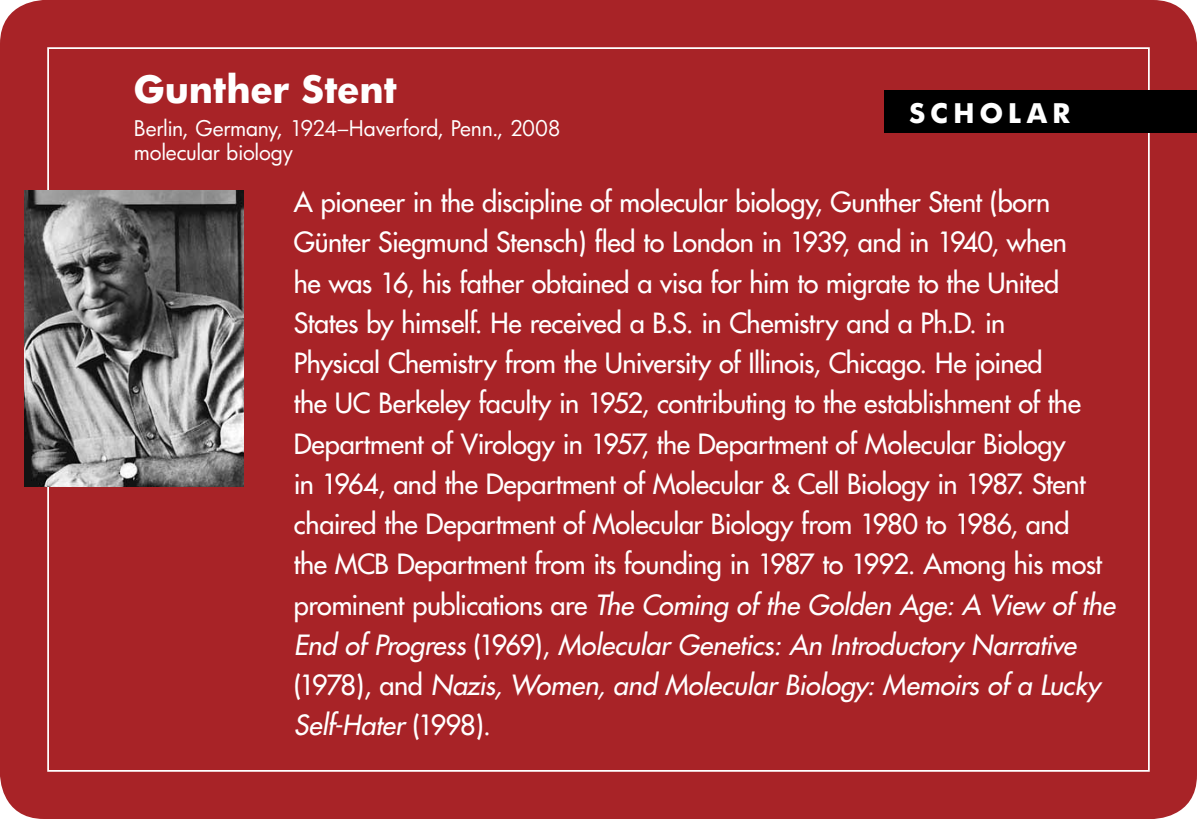
<style>
.page{position:relative;width:1197px;height:819px;background:#a82327}
.page>*{position:absolute;margin:0;border:0;box-sizing:border-box;transform-origin:0 0}
.t1{font:700 36.75px "Futura";letter-spacing:-.005em;color:#fff}
.t2{font:27.12px/40.2px "Futura";letter-spacing:-.015em;color:#fff}
.t3{font:700 26.25px "Futura";letter-spacing:.2em;color:#fff}
.t4{font:21px/24.5px "Futura";letter-spacing:-.01em;color:#fff}
.s1{font-style:italic}
</style>
<div class="page">
<div style="left:885px;top:91px;width:312px;height:42px;background:#000"></div>
<img style="left:24px;top:191px;width:219px;height:296px">
<h1 class="t1" style="left:134px;top:65px;width:264px">Gunther Stent</h1>
<p class="t4" style="left:134px;top:116px;width:428px">Berlin, Germany, 1924–Haverford, Penn., 2008 molecular biology</p>
<p class="t2" style="left:294px;top:182px;width:823px">A pioneer in the discipline of molecular biology, Gunther Stent (born Günter Siegmund Stensch) fled to London in 1939, and in 1940, when<br>he was 16, his father obtained a visa for him to migrate to the United States by himself. He received a B.S. in Chemistry and a Ph.D. in<br>Physical Chemistry from the University of Illinois, Chicago. He joined<br>the UC Berkeley faculty in 1952, contributing to the establishment of the Department of Virology in 1957, the Department of Molecular Biology<br>in 1964, and the Department of Molecular &amp; Cell Biology in 1987. Stent chaired the Department of Molecular Biology from 1980 to 1986, and<br>the MCB Department from its founding in 1987 to 1992. Among his most prominent publications are <span class="s1">The Coming of the Golden Age: A View of the End of Progress</span> (1969), <span class="s1">Molecular Genetics: An Introductory Narrative </span>(1978), and <span class="s1">Nazis, Women, and Molecular Biology: Memoirs of a Lucky Self-Hater</span> (1998).</p>
<p class="t3" style="left:909px;top:96px;width:163px">SCHOLAR</p>
</div>
